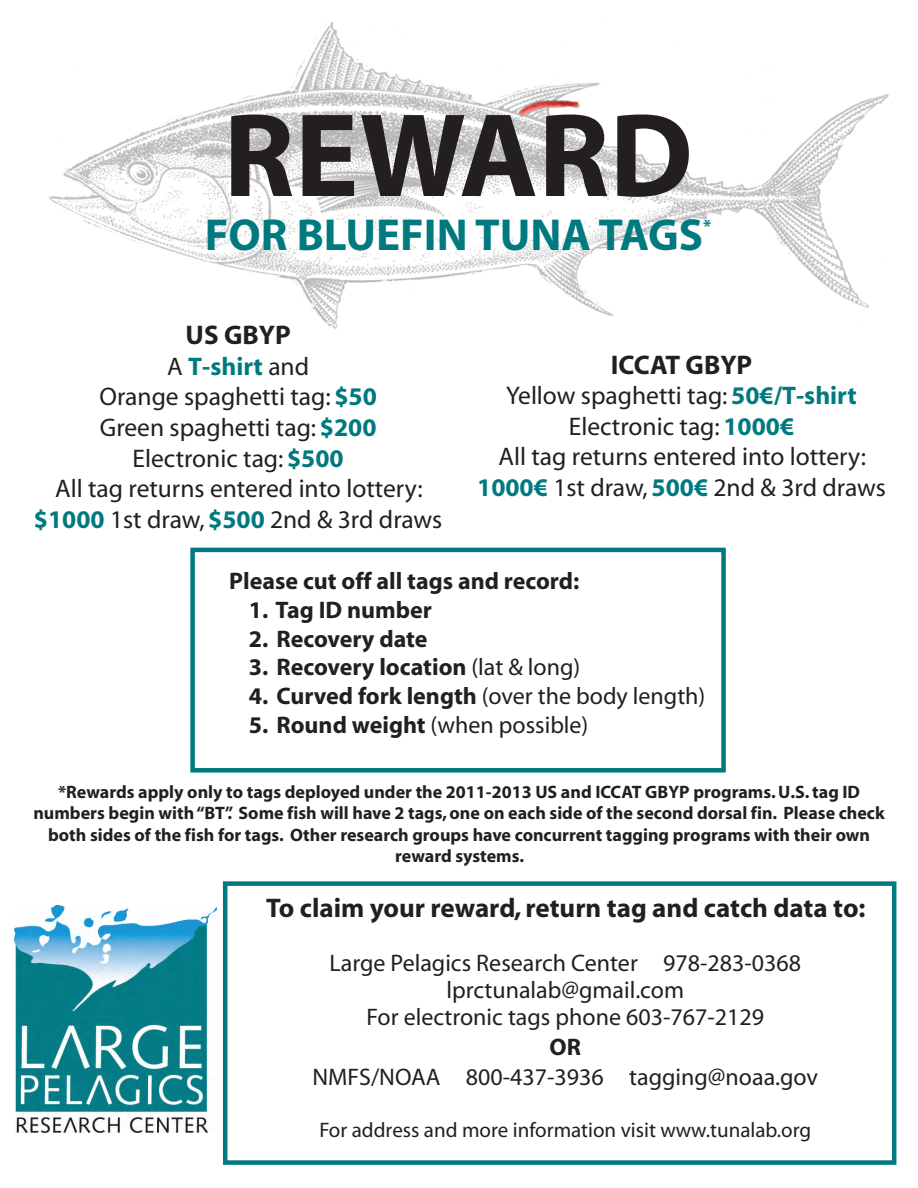
<style>
.page{position:relative;width:918px;height:1188px;background:#fff}
.page>*{position:absolute;margin:0;border:0;box-sizing:border-box;transform-origin:0 0}
.t1{font:700 120px "Myriad";color:#231f20}
.t2{font:700 45px "Myriad";color:#00797f}
.t3{font:700 27px "Myriad";color:#231f20}
.t4{font:25.5px/30.6px "Myriad";color:#231f20;text-align:center}
.t5{font:24px/27px "Myriad";color:#231f20;text-align:center}
.t6{font:700 24px "Myriad";color:#231f20}
.t7{font:21px "Myriad";color:#231f20}
.t8{font:700 18px/21.6px "Myriad";color:#231f20;text-align:center}
.t9{font:700 18px "Myriad";color:#00797f}
.s1{font-weight:700;color:#00797f}
.s2{font-weight:400}
.s3{font-weight:700}
</style>
<div class="page">
<img style="left:49px;top:22px;width:840px;height:307px">
<img style="left:15px;top:906px;width:202px;height:226px">
<div style="left:223px;top:881px;width:673px;height:284px;border:4px solid #00797f"></div>
<div style="left:190px;top:548px;width:536px;height:225px;border:4px solid #00797f"></div>
<img style="left:515px;top:86px;width:68px;height:41px">
<h1 class="t1" style="left:223px;top:94px;width:471px">REWARD</h1>
<h2 class="t2" style="left:205px;top:212px;width:500px">FOR BLUEFIN TUNA TAGS</h2>
<p class="t9" style="left:703px;top:217px;width:10px">*</p>
<h3 class="t3" style="left:186px;top:321px;width:107px">US GBYP</h3>
<h3 class="t4" style="left:34px;top:352px;width:410px">A <span class="s1">T-shirt</span> and<br>Orange spaghetti tag: <span class="s1">$50<br></span>Green spaghetti tag: <span class="s1">$200<br></span>Electronic tag: <span class="s1">$500<br></span>All tag returns entered into lottery: <span class="s1">$1000</span> 1st draw, <span class="s1">$500</span> 2nd &amp; 3rd draws</h3>
<h3 class="t3" style="left:611px;top:351px;width:143px">ICCAT GBYP</h3>
<h3 class="t4" style="left:477px;top:382px;width:410px">Yellow spaghetti tag: <span class="s1">50€/T-shirt<br></span>Electronic tag: <span class="s1">1000€<br></span>All tag returns entered into lottery:<br><span class="s1">1000€</span> 1st draw, <span class="s1">500€</span> 2nd &amp; 3rd draws</h3>
<h3 class="t6" style="left:229px;top:568px;width:352px">Please cut off all tags and record:</h3>
<h3 class="t6" style="left:249px;top:597px;width:185px">1. Tag ID number</h3>
<h3 class="t6" style="left:249px;top:626px;width:180px">2. Recovery date</h3>
<h3 class="t6" style="left:249px;top:655px;width:333px">3. Recovery location <span class="s2">(lat &amp; long)</span></h3>
<h3 class="t5" style="left:249px;top:684px;width:458px"><span class="s3">4. Curved fork length</span> (over the body length)</h3>
<h3 class="t5" style="left:249px;top:712px;width:341px"><span class="s3">5. Round weight</span> (when possible)</h3>
<p class="t8" style="left:33px;top:781px;width:853px">*Rewards apply only to tags deployed under the 2011-2013 US and ICCAT GBYP programs. U.S. tag ID numbers begin with “BT”. Some fish will have 2 tags, one on each side of the second dorsal fin. Please check both sides of the fish for tags. Other research groups have concurrent tagging programs with their own reward systems.</p>
<h3 class="t3" style="left:266px;top:894px;width:601px">To claim your reward, return tag and catch data to:</h3>
<h3 class="t5" style="left:329px;top:950px;width:473px">Large Pelagics Research Center 978-283-0368 lprctunalab@gmail.com<br>For electronic tags phone 603-767-2129</h3>
<h3 class="t6" style="left:550px;top:1034px;width:33px">OR</h3>
<h3 class="t5" style="left:312px;top:1064px;width:507px">NMFS/NOAA 800-437-3936 tagging@noaa.gov</h3>
<p class="t7" style="left:319px;top:1119px;width:493px">For address and more information visit www.tunalab.org</p>
</div>
